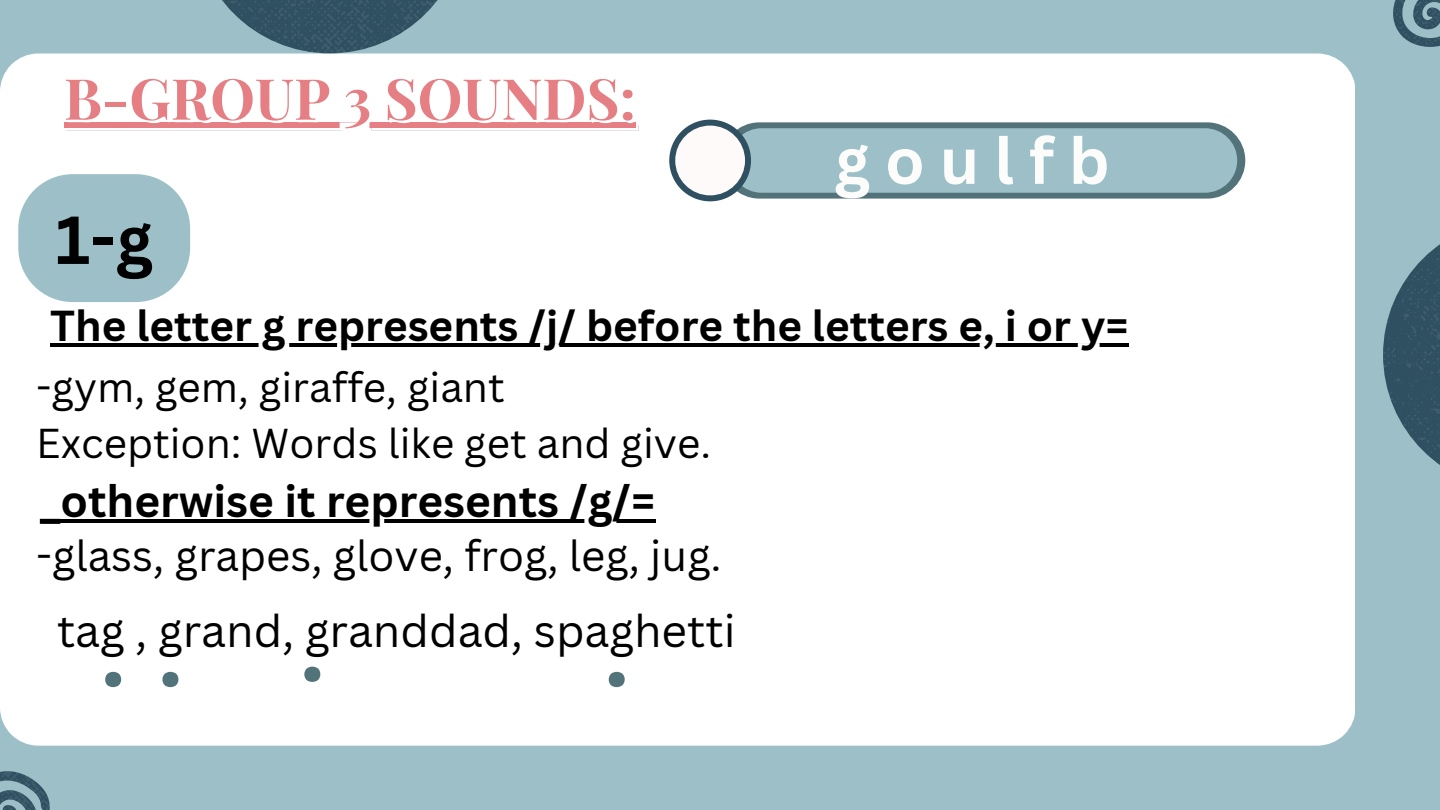
<style>
.page{position:relative;width:1440px;height:810px;background:#fff}
.page>*{position:absolute;margin:0;border:0;box-sizing:border-box;transform-origin:0 0}
.t1{font:132.4px "Canva Sans";color:#53737b}
.t2{font:700 66.3px "Canva Sans";color:#000}
.t3{font:700 63.6px "Canva Sans";letter-spacing:.235em;color:#fcfdfa}
.t4{font:700 56.7px "Playfair Display";color:#e57f84}
.t5{font:44.5px "Canva Sans";color:#000}
.t6{font:700 44.1px "Canva Sans";color:#000}
.t7{font:700 42.2px "Canva Sans";color:#000}
.t8{font:42.2px "Canva Sans";color:#000}
.t9{font:40.7px "Canva Sans";color:#000}
</style>
<div class="page">
<img style="left:0;top:0;width:1440px;height:810px">
<div style="left:64px;top:123px;width:572px;height:5px;background:#e57f84"></div>
<div style="left:18px;top:174px;width:172px;height:128px;background:#9dc0c8;border-radius:54px"></div>
<hr style="left:50px;top:343px;width:1079px;height:4px;background:#000">
<hr style="left:40px;top:519px;width:615px;height:4px;background:#000">
<p class="t4" style="left:64px;top:58px;width:573px">B-GROUP 3 SOUNDS:</p>
<h2 class="t3" style="left:834px;top:116px;width:277px">goulfb</h2>
<p class="t2" style="left:55px;top:193px;width:99px">1-g</p>
<h1 class="t7" style="left:50px;top:296px;width:1080px">The letter g represents /j/ before the letters e, i or y=</h1>
<h3 class="t9" style="left:36px;top:359px;width:470px">-gym, gem, giraffe, giant</h3>
<p class="t9" style="left:36px;top:415px;width:676px">Exception: Words like get and give.</p>
<p class="t6" style="left:40px;top:470px;width:617px">_otherwise it represents /g/=</p>
<h1 class="t8" style="left:36px;top:526px;width:687px">-glass, grapes, glove, frog, leg, jug.</h1>
<p class="t5" style="left:57px;top:599px;width:680px">tag , grand, granddad, spaghetti</p>
<h3 class="t1" style="left:96px;top:545px;width:94px">..</h3>
<p class="t1" style="left:295px;top:540px;width:36px">.</p>
<p class="t1" style="left:599px;top:545px;width:36px">.</p>
</div>
